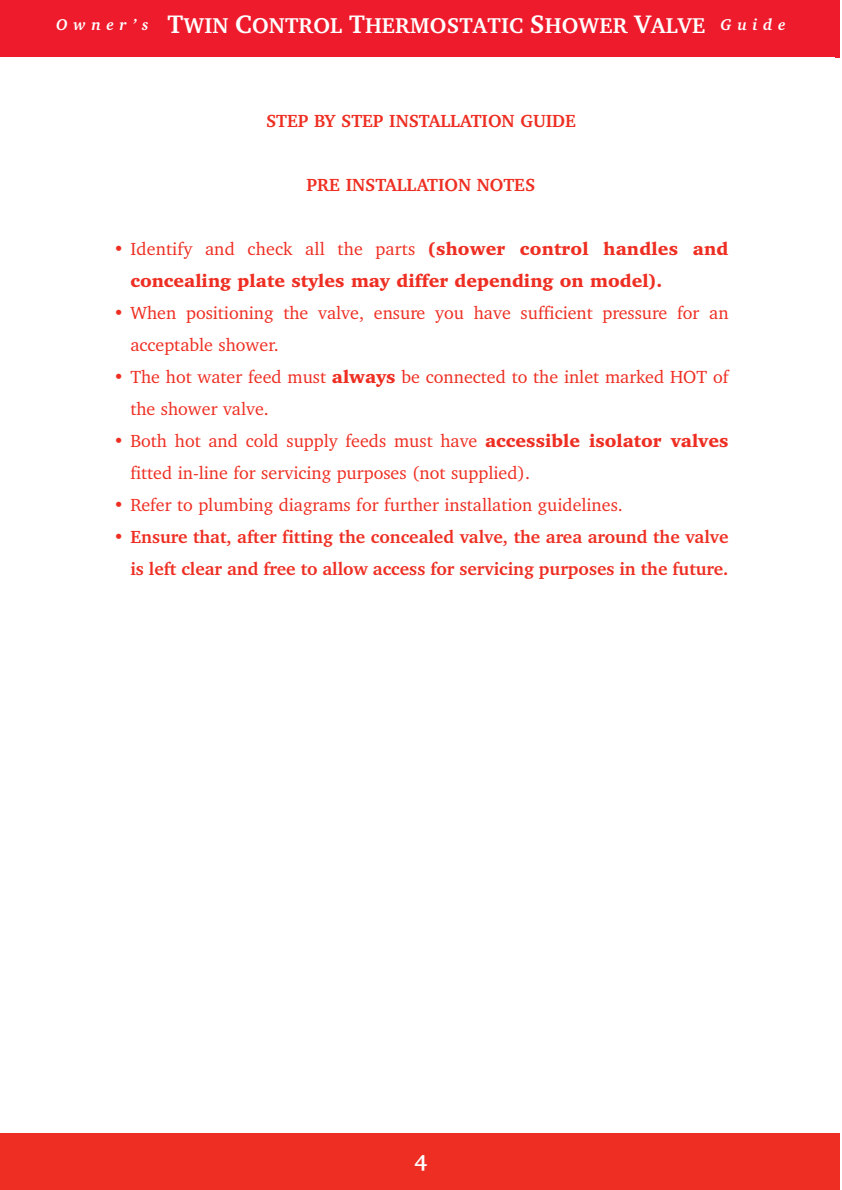
<style>
.page{position:relative;width:842px;height:1190px;background:#fff}
.page>*{position:absolute;margin:0;border:0;box-sizing:border-box;transform-origin:0 0}
.t1{font:700 22px "Charter IT Cby BT";letter-spacing:.01em;color:#fff}
.t2{font:18px/32px "Charter IT Cby BT";color:#ee2e22}
.t3{font:700 18px/32px "Charter IT Cby BT";color:#ee2e22;text-align:right}
.t4{font:900 18px/32px "Charter IT Cby BT";color:#ee2e22}
.t5{font:italic 700 16px "Charter IT Cby BT";letter-spacing:.35em;color:#fff}
.s1{font-size:26px}
.s2{font-style:italic;font-size:16px}
.s3{font-weight:700}
.s4{font-weight:400}
.s5{font-weight:900}
</style>
<div class="page">
<div style="left:0;top:0;width:840px;height:57px;background:#ee1b2c"></div>
<div style="left:0;top:1134px;width:840px;height:56px;background:#ee2e22"></div>
<p class="t5" style="left:56px;top:18px;width:72px">Owner</p>
<p class="t1" style="left:167px;top:17px;width:620px"><span class="s1">T</span>WIN <span class="s1">C</span>ONTROL <span class="s1">T</span>HERMOSTATIC <span class="s1">S</span>HOWER <span class="s1">V</span>ALVE <span class="s2">G u i d e</span></p>
<p class="t3" style="left:266px;top:106px;width:311px">STEP BY STEP INSTALLATION GUIDE</p>
<p class="t3" style="left:307px;top:170px;width:230px">PRE INSTALLATION NOTES</p>
<p class="t4" style="left:130px;top:234px;width:600px;text-indent:-17px"><span class="s3">•</span> <span class="s4">Identify and check all the parts</span> (shower control handles and concealing plate styles may differ depending on model).</p>
<p class="t2" style="left:130px;top:298px;width:600px;text-indent:-17px"><span class="s3">•</span> When positioning the valve, ensure you have sufficient pressure for an acceptable shower.</p>
<p class="t2" style="left:130px;top:362px;width:600px;text-indent:-17px"><span class="s3">•</span> The hot water feed must <span class="s5">always</span> be connected to the inlet marked HOT of the shower valve.</p>
<p class="t2" style="left:130px;top:426px;width:600px;text-indent:-17px"><span class="s3">•</span> Both hot and cold supply feeds must have <span class="s5">accessible isolator valves </span>fitted in-line for servicing purposes (not supplied).</p>
<p class="t2" style="left:113px;top:490px;width:511px"><span class="s3">•</span> Refer to plumbing diagrams for further installation guidelines.</p>
<p class="t3" style="left:113px;top:522px;width:617px"><span class="s4">•</span> Ensure that, after fitting the concealed valve, the area around the valve is left clear and free to allow access for servicing purposes in the future.</p>
<p class="t1" style="left:415px;top:1154px;width:14px">4</p>
</div>
